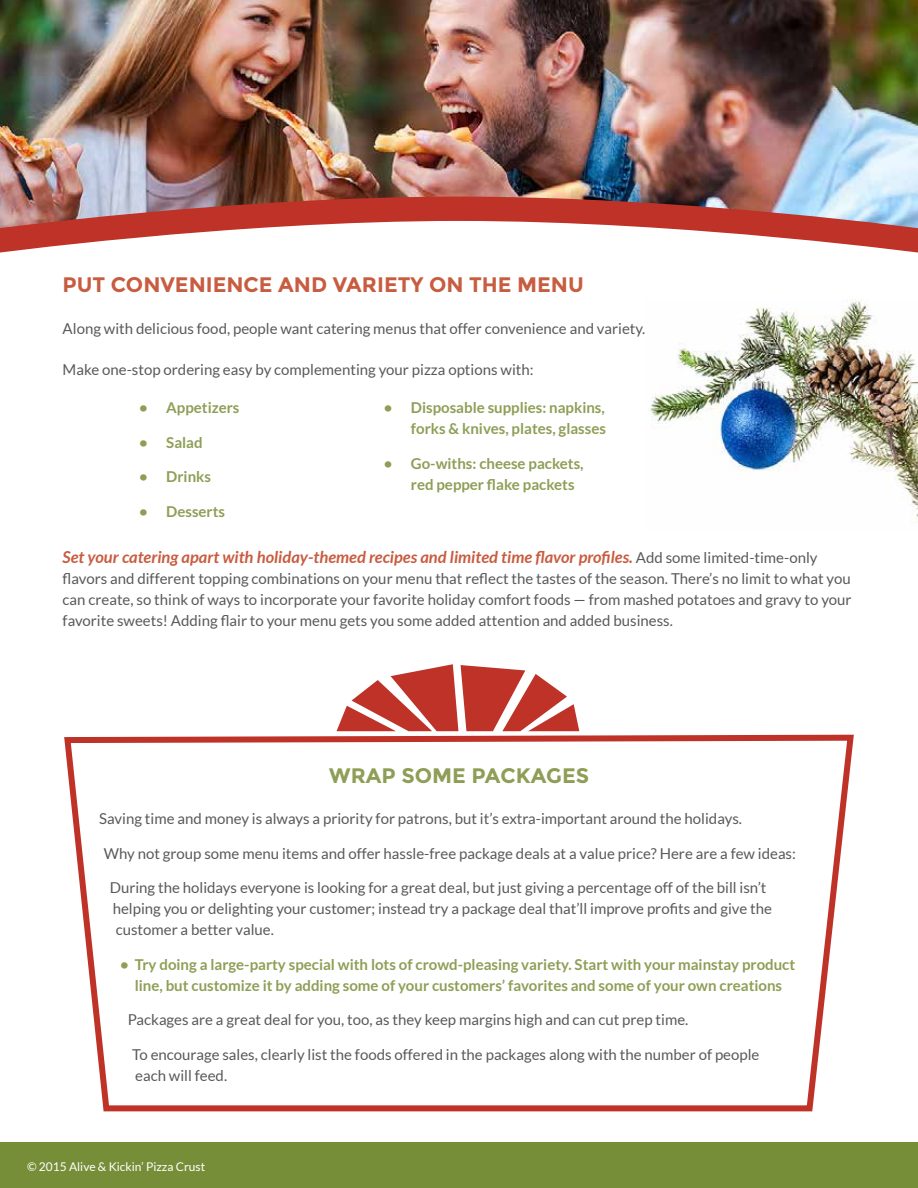
<style>
.page{position:relative;width:918px;height:1188px;background:#fff}
.page>*{position:absolute;margin:0;border:0;box-sizing:border-box;transform-origin:0 0}
.t1{font:700 21px "Montserrat";color:#c85c40}
.t2{font:700 21px "Montserrat";color:#8e9e56}
.t3{font:italic 700 16.5px "Lato";color:#c85c40}
.t4{font:15px/21px "Lato";color:#58595b}
.t5{font:700 15px/21px "Lato";color:#8e9e56;text-align:center}
.t6{font:12px "Lato";color:#fff}
.s1{font-weight:400;font-style:normal;font-size:15px;color:#58595b}
</style>
<div class="page">
<img style="left:649px;top:299px;width:269px;height:224px">
<div style="left:0;top:1142px;width:918px;height:46px;background:#778e39"></div>
<img style="left:0;top:0;width:918px;height:197px">
<svg style="left:0;top:197px;width:918px;height:56px"></svg>
<svg style="left:64px;top:734px;width:790px;height:378px"></svg>
<svg style="left:337px;top:664px;width:242px;height:67px"></svg>
<h1 class="t1" style="left:63px;top:273px;width:523px">PUT CONVENIENCE AND VARIETY ON THE MENU</h1>
<p class="t4" style="left:63px;top:318px;width:584px">Along with delicious food, people want catering menus that offer convenience and variety.</p>
<p class="t4" style="left:63px;top:359px;width:472px">Make one-stop ordering easy by complementing your pizza options with:</p>
<p class="t5" style="left:139px;top:397px;width:102px">• Appetizers</p>
<p class="t5" style="left:139px;top:432px;width:65px">• Salad</p>
<p class="t5" style="left:139px;top:466px;width:73px">• Drinks</p>
<p class="t5" style="left:139px;top:501px;width:87px">• Desserts</p>
<p class="t5" style="left:384px;top:397px;width:224px;text-align:right">• Disposable supplies: napkins, forks &amp; knives, plates, glasses</p>
<p class="t5" style="left:411px;top:453px;width:174px;text-align:left;text-indent:-27px">• Go-withs: cheese packets, red pepper flake packets</p>
<p class="t3" style="left:63px;top:548px;width:756px">Set your catering apart with holiday-themed recipes and limited time flavor profiles. <span class="s1">Add some limited-time-only</span></p>
<p class="t4" style="left:63px;top:568px;width:790px;text-align:justify">flavors and different topping combinations on your menu that reflect the tastes of the season. There’s no limit to what you can create, so think of ways to incorporate your favorite holiday comfort foods — from mashed potatoes and gravy to your favorite sweets! Adding flair to your menu gets you some added attention and added business.</p>
<h1 class="t2" style="left:329px;top:763px;width:261px">WRAP SOME PACKAGES</h1>
<p class="t4" style="left:99px;top:808px;width:644px">Saving time and money is always a priority for patrons, but it’s extra-important around the holidays.</p>
<p class="t4" style="left:104px;top:843px;width:694px">Why not group some menu items and offer hassle-free package deals at a value price? Here are a few ideas:</p>
<p class="t4" style="left:110px;top:877px;width:664px">During the holidays everyone is looking for a great deal, but just giving a percentage off of the bill isn’t helping you or delighting your customer; instead try a package deal that’ll improve profits and give the customer a better value.</p>
<p class="t5" style="left:120px;top:954px;width:676px">• Try doing a large-party special with lots of crowd-pleasing variety. Start with your mainstay product line, but customize it by adding some of your customers’ favorites and some of your own creations</p>
<p class="t4" style="left:128px;top:1009px;width:562px">Packages are a great deal for you, too, as they keep margins high and can cut prep time.</p>
<p class="t4" style="left:132px;top:1044px;width:629px">To encourage sales, clearly list the foods offered in the packages along with the number of people each will feed.</p>
<p class="t6" style="left:27px;top:1160px;width:180px">© 2015 Alive &amp; Kickin’ Pizza Crust</p>
</div>
